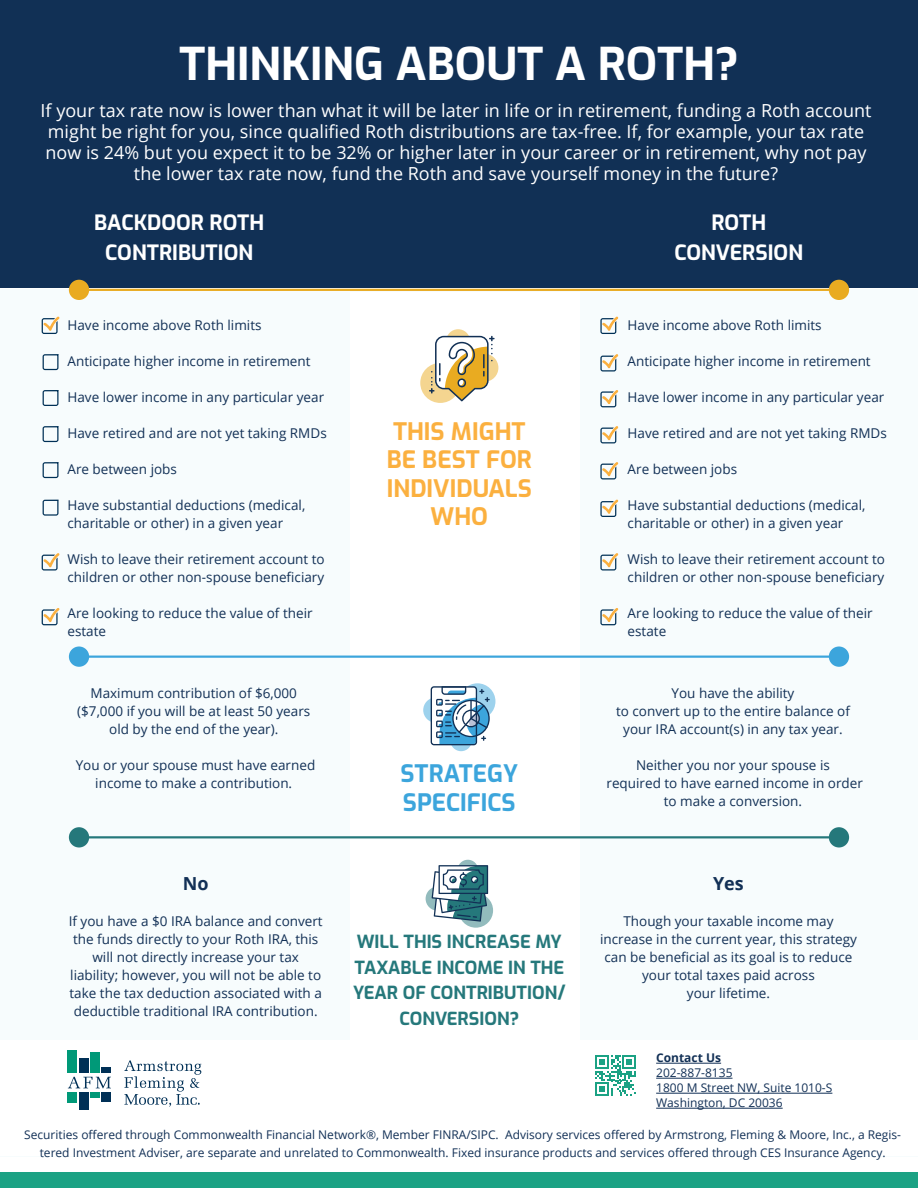
<style>
.page{position:relative;width:918px;height:1188px;background:#fff}
.page>*{position:absolute;margin:0;border:0;box-sizing:border-box;transform-origin:0 0}
.t1{font:100 45px "Exo";color:#fff}
.t2{font:100 24px/28.5px "Exo";color:#fbb03f;text-align:center}
.t3{font:100 24px/28.5px "Exo";color:#3ca5dc}
.t4{font:100 21px/30px "Exo";color:#fff;text-align:center}
.t5{font:18px/21px "Open Sans";color:#fff;text-align:center}
.t6{font:100 18px/25.5px "Exo";color:#25787b;text-align:center}
.t7{font:700 18px "Open Sans";color:#123056}
.t8{font:13.5px/18px "Open Sans";color:#123056;text-align:center}
.t9{font:12px/15px "Open Sans";color:#123056}
.t10{font:700 12px "Open Sans";color:#123056}
</style>
<div class="page">
<div style="left:0;top:0;width:918px;height:288px;background:#113055"></div>
<div style="left:0;top:289px;width:918px;height:867px;background:#f7fcfd"></div>
<div style="left:0;top:1040px;width:918px;height:116px;background:#fff"></div>
<div style="left:0;top:1172px;width:918px;height:16px;background:#1ba284"></div>
<div style="left:351px;top:292px;width:229px;height:799px;background:#fff"></div>
<svg style="left:89px;top:836px;width:740px;height:3px;background:#5c9a9c"></svg>
<div style="left:69px;top:827px;width:20px;height:21px;background:#25787b;border-radius:50%"></div>
<div style="left:829px;top:827px;width:20px;height:21px;background:#25787b;border-radius:50%"></div>
<svg style="left:89px;top:655px;width:740px;height:3px;background:#6dbbe4"></svg>
<div style="left:69px;top:647px;width:20px;height:20px;background:#3ca5dc;border-radius:50%"></div>
<div style="left:829px;top:647px;width:20px;height:20px;background:#3ca5dc;border-radius:50%"></div>
<svg style="left:89px;top:288px;width:740px;height:3px;background:#eec05a"></svg>
<div style="left:69px;top:280px;width:20px;height:20px;background:#e9ab21;border-radius:50%"></div>
<div style="left:829px;top:280px;width:20px;height:20px;background:#e9ab21;border-radius:50%"></div>
<div style="left:470px;top:354px;width:28px;height:28px;background:#f4d590;border-radius:50%"></div>
<svg style="left:446px;top:329px;width:24px;height:24px"></svg>
<svg style="left:420px;top:363px;width:40px;height:40px"></svg>
<svg style="left:429px;top:336px;width:66px;height:65px"></svg>
<svg style="left:423px;top:697px;width:25px;height:26px"></svg>
<svg style="left:450px;top:730px;width:22px;height:21px"></svg>
<svg style="left:459px;top:683px;width:36px;height:36px"></svg>
<svg style="left:431px;top:686px;width:59px;height:59px"></svg>
<div style="left:426px;top:887px;width:24px;height:24px;background:#92bbbd;border-radius:50%"></div>
<div style="left:458px;top:860px;width:20px;height:20px;background:#92bbbd;border-radius:50%"></div>
<svg style="left:459px;top:893px;width:34px;height:35px"></svg>
<svg style="left:432px;top:865px;width:56px;height:57px"></svg>
<svg style="left:124px;top:1060px;width:77px;height:47px"></svg>
<div style="left:68px;top:1092px;width:9px;height:10px;background:#009978"></div>
<div style="left:79px;top:1092px;width:10px;height:18px;background:#003056"></div>
<div style="left:91px;top:1092px;width:9px;height:6px;background:#009978"></div>
<div style="left:102px;top:1092px;width:9px;height:10px;background:#003056"></div>
<div style="left:68px;top:1051px;width:9px;height:22px;background:#009978"></div>
<div style="left:79px;top:1059px;width:10px;height:14px;background:#003056"></div>
<div style="left:91px;top:1053px;width:9px;height:20px;background:#009978"></div>
<div style="left:102px;top:1067px;width:9px;height:6px;background:#003056"></div>
<svg style="left:68px;top:1077px;width:43px;height:12px"></svg>
<hr style="left:656px;top:1063px;width:65px;height:1px;background:#123056">
<hr style="left:656px;top:1078px;width:77px;height:1px;background:#123056">
<hr style="left:656px;top:1093px;width:176px;height:1px;background:#123056">
<hr style="left:656px;top:1108px;width:127px;height:1px;background:#123056">
<svg style="left:595px;top:1055px;width:41px;height:41px"></svg>
<svg style="left:42px;top:317px;width:18px;height:17px"></svg>
<svg style="left:42px;top:553px;width:18px;height:18px"></svg>
<svg style="left:43px;top:462px;width:15px;height:16px"></svg>
<svg style="left:42px;top:608px;width:18px;height:17px"></svg>
<svg style="left:600px;top:317px;width:18px;height:17px"></svg>
<svg style="left:600px;top:354px;width:18px;height:17px"></svg>
<svg style="left:600px;top:390px;width:18px;height:17px"></svg>
<svg style="left:600px;top:426px;width:18px;height:17px"></svg>
<svg style="left:600px;top:462px;width:18px;height:17px"></svg>
<svg style="left:600px;top:500px;width:18px;height:17px"></svg>
<svg style="left:600px;top:553px;width:18px;height:18px"></svg>
<svg style="left:43px;top:426px;width:15px;height:16px"></svg>
<svg style="left:43px;top:354px;width:15px;height:16px"></svg>
<svg style="left:43px;top:390px;width:15px;height:16px"></svg>
<svg style="left:600px;top:608px;width:18px;height:17px"></svg>
<svg style="left:43px;top:500px;width:15px;height:16px"></svg>
<h1 class="t1" style="left:179px;top:31px;width:561px">THINKING ABOUT A ROTH?</h1>
<p class="t5" style="left:41px;top:100px;width:833px">If your tax rate now is lower than what it will be later in life or in retirement, funding a Roth account might be right for you, since qualified Roth distributions are tax-free. If, for example, your tax rate now is 24% but you expect it to be 32% or higher later in your career or in retirement, why not pay the lower tax rate now, fund the Roth and save yourself money in the future?</p>
<h3 class="t4" style="left:94px;top:206px;width:172px">BACKDOOR ROTH<br>CONTRIBUTION</h3>
<p class="t8" style="left:68px;top:316px;width:196px">Have income above Roth limits</p>
<p class="t8" style="left:68px;top:352px;width:245px">Anticipate higher income in retirement</p>
<p class="t8" style="left:68px;top:388px;width:258px">Have lower income in any particular year</p>
<p class="t8" style="left:68px;top:424px;width:261px">Have retired and are not yet taking RMDs</p>
<p class="t8" style="left:68px;top:460px;width:111px">Are between jobs</p>
<p class="t8" style="left:68px;top:496px;width:239px;text-align:left">Have substantial deductions (medical, charitable or other) in a given year</p>
<p class="t8" style="left:68px;top:550px;width:259px;text-align:left">Wish to leave their retirement account to children or other non-spouse beneficiary</p>
<p class="t8" style="left:68px;top:604px;width:247px;text-align:left">Are looking to reduce the value of their estate</p>
<p class="t8" style="left:77px;top:684px;width:235px">Maximum contribution of $6,000 ($7,000 if you will be at least 50 years old by the end of the year).</p>
<p class="t8" style="left:76px;top:756px;width:241px">You or your spouse must have earned income to make a contribution.</p>
<h3 class="t7" style="left:183px;top:870px;width:27px">No</h3>
<p class="t8" style="left:69px;top:911px;width:255px">If you have a $0 IRA balance and convert the funds directly to your Roth IRA, this will not directly increase your tax liability; however, you will not be able to take the tax deduction associated with a deductible traditional IRA contribution.</p>
<h2 class="t2" style="left:387px;top:416px;width:147px">THIS MIGHT<br>BE BEST FOR<br>INDIVIDUALS<br>WHO</h2>
<h2 class="t3" style="left:400px;top:758px;width:119px">STRATEGY<br>SPECIFICS</h2>
<h3 class="t6" style="left:353px;top:928px;width:214px">WILL THIS INCREASE MY<br>TAXABLE INCOME IN THE<br>YEAR OF CONTRIBUTION/<br>CONVERSION?</h3>
<h3 class="t4" style="left:674px;top:206px;width:130px">ROTH<br>CONVERSION</h3>
<p class="t8" style="left:628px;top:316px;width:196px">Have income above Roth limits</p>
<p class="t8" style="left:628px;top:352px;width:245px">Anticipate higher income in retirement</p>
<p class="t8" style="left:628px;top:388px;width:258px">Have lower income in any particular year</p>
<p class="t8" style="left:628px;top:424px;width:261px">Have retired and are not yet taking RMDs</p>
<p class="t8" style="left:628px;top:460px;width:111px">Are between jobs</p>
<p class="t8" style="left:628px;top:496px;width:239px;text-align:left">Have substantial deductions (medical, charitable or other) in a given year</p>
<p class="t8" style="left:628px;top:550px;width:259px;text-align:left">Wish to leave their retirement account to children or other non-spouse beneficiary</p>
<p class="t8" style="left:628px;top:604px;width:247px;text-align:left">Are looking to reduce the value of their estate</p>
<p class="t8" style="left:616px;top:684px;width:235px">You have the ability<br>to convert up to the entire balance of your IRA account(s) in any tax year.</p>
<p class="t8" style="left:607px;top:756px;width:258px">Neither you nor your spouse is<br>required to have earned income in order to make a conversion.</p>
<h3 class="t7" style="left:713px;top:870px;width:32px">Yes</h3>
<p class="t8" style="left:600px;top:911px;width:258px">Though your taxable income may increase in the current year, this strategy can be beneficial as its goal is to reduce your total taxes paid across<br>your lifetime.</p>
<p class="t10" style="left:656px;top:1049px;width:66px">Contact Us</p>
<p class="t9" style="left:656px;top:1065px;width:178px">202-887-8135<br>1800 M Street NW, Suite 1010-S<br>Washington, DC 20036</p>
<p class="t9" style="left:24px;top:1125px;width:878px;line-height:18px;text-align:center">Securities offered through Commonwealth Financial Network®, Member FINRA/SIPC. Advisory services offered by Armstrong, Fleming &amp; Moore, Inc., a Regis&shy;tered Investment Adviser, are separate and unrelated to Commonwealth. Fixed insurance products and services offered through CES Insurance Agency.</p>
</div>
